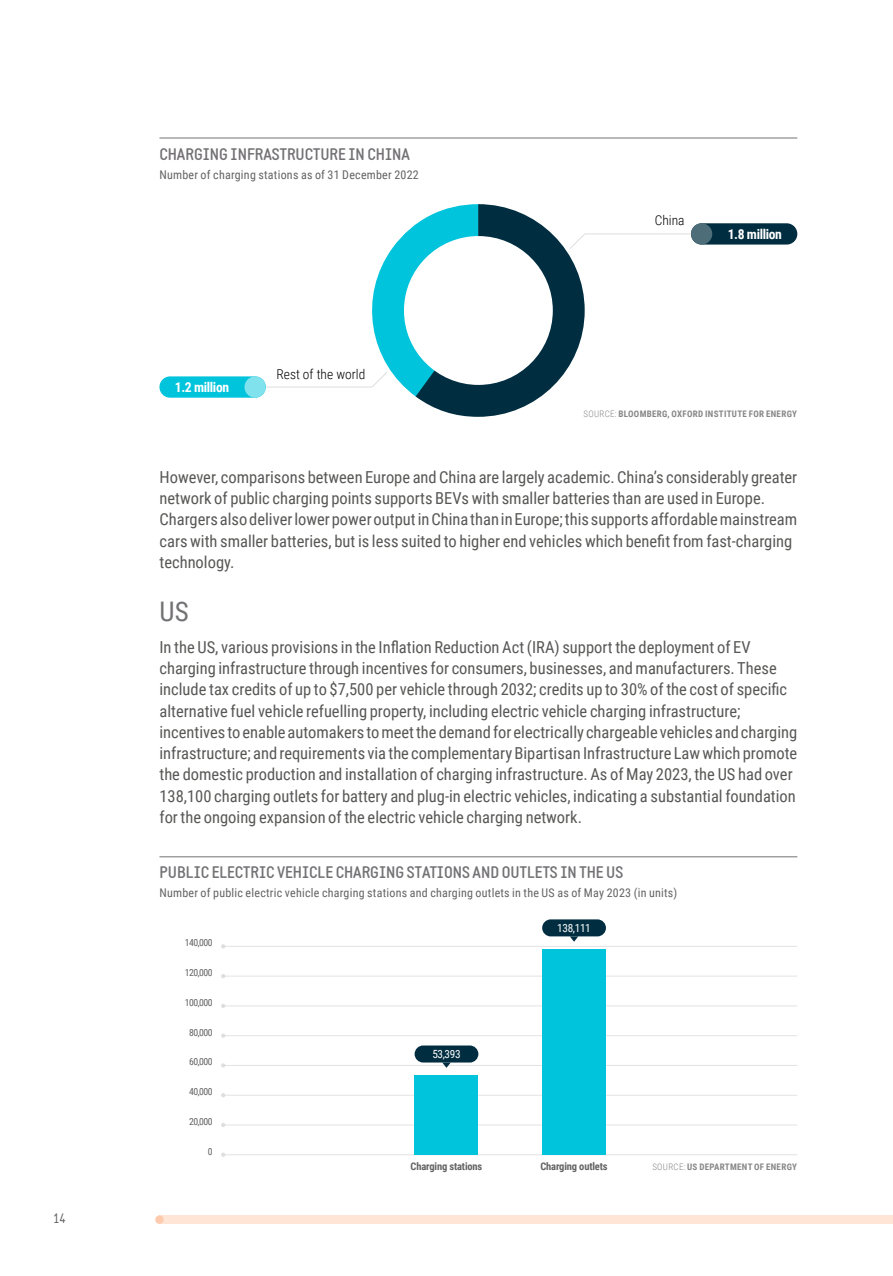
<style>
.page{position:relative;width:893px;height:1276px;background:#fff}
.page>*{position:absolute;margin:0;border:0;box-sizing:border-box;transform-origin:0 0}
.t1{font:27px "Roboto Condensed";color:#737174}
.t2{font:16.5px/21.3px "Roboto Condensed";color:#575756}
.t3{font:700 16.5px "Static";letter-spacing:-.005em;color:#737174}
.t4{font:700 13.65px "Roboto Condensed";letter-spacing:-.03em;color:#fff}
.t5{font:300 13.5px "Roboto Condensed";color:#000}
.t6{font:13.5px "Static";color:#646363}
.t7{font:12px "Roboto Condensed";letter-spacing:.02em;color:#646363}
.t8{font:11.25px "Roboto Condensed";letter-spacing:-.03em;color:#fff}
.t9{font:700 10.5px "Roboto Condensed";letter-spacing:-.015em;color:#646363}
.t10{font:9.75px "Roboto Condensed";letter-spacing:-.05em;color:#646363}
.t11{font:700 9px "Roboto Condensed";letter-spacing:.035em;color:#878787}
.s1{font-weight:300}
</style>
<div class="page">
<div style="left:159px;top:1215px;width:734px;height:9px;background:#ffe5d6"></div>
<div style="left:155px;top:1215px;width:9px;height:9px;background:#ffcbae;border-radius:50%"></div>
<hr style="left:159px;top:138px;width:638px;height:1px;background:#737174">
<hr style="left:159px;top:856px;width:638px;height:1px;background:#737174">
<hr style="left:223px;top:1124px;width:574px;height:1px;background:#e3e3e3">
<hr style="left:223px;top:1154px;width:574px;height:1px;background:#e3e3e3">
<hr style="left:223px;top:1095px;width:574px;height:1px;background:#e3e3e3">
<hr style="left:223px;top:1065px;width:574px;height:1px;background:#e3e3e3">
<hr style="left:223px;top:1035px;width:574px;height:1px;background:#e3e3e3">
<hr style="left:223px;top:1005px;width:574px;height:1px;background:#e3e3e3">
<hr style="left:223px;top:976px;width:574px;height:1px;background:#e3e3e3">
<hr style="left:223px;top:946px;width:574px;height:1px;background:#e3e3e3">
<div style="left:415px;top:1075px;width:63px;height:79px;background:#00c4db"></div>
<div style="left:542px;top:949px;width:64px;height:205px;background:#00c4db"></div>
<svg style="left:221px;top:1152px;width:4px;height:5px"></svg>
<svg style="left:221px;top:1123px;width:4px;height:4px"></svg>
<svg style="left:221px;top:1093px;width:4px;height:4px"></svg>
<svg style="left:221px;top:1063px;width:4px;height:4px"></svg>
<svg style="left:221px;top:1004px;width:4px;height:4px"></svg>
<svg style="left:221px;top:974px;width:4px;height:4px"></svg>
<svg style="left:221px;top:944px;width:4px;height:4px"></svg>
<div style="left:415px;top:1045px;width:63px;height:17px;background:#002e40;border-radius:9px"></div>
<div style="left:542px;top:919px;width:64px;height:17px;background:#002e40;border-radius:9px"></div>
<svg style="left:442px;top:1062px;width:9px;height:6px"></svg>
<svg style="left:570px;top:936px;width:8px;height:5px"></svg>
<svg style="left:266px;top:204px;width:425px;height:213px"></svg>
<div style="left:404px;top:236px;width:149px;height:149px;background:#fff;border-radius:50%"></div>
<div style="left:159px;top:376px;width:107px;height:22px;background:#00c4db;border-radius:11px"></div>
<div style="left:244px;top:376px;width:22px;height:22px;background:#80e2ed;border-radius:50%"></div>
<div style="left:691px;top:223px;width:106px;height:21px;background:#002e40;border-radius:11px"></div>
<div style="left:691px;top:223px;width:21px;height:21px;background:#4d6d79;border-radius:50%"></div>
<p class="t6" style="left:53px;top:1210px;width:14px">14</p>
<p class="t3" style="left:159px;top:144px;width:252px">CHARGING INFRASTRUCTURE IN CHINA</p>
<p class="t7" style="left:159px;top:166px;width:261px">Number of charging stations as of 31 December 2022</p>
<p class="t4" style="left:175px;top:377px;width:56px">1.2 million</p>
<p class="t5" style="left:276px;top:364px;width:90px">Rest of the world</p>
<p class="t5" style="left:655px;top:211px;width:31px">China</p>
<p class="t4" style="left:728px;top:224px;width:56px">1.8 million</p>
<p class="t11" style="left:584px;top:407px;width:215px"><span class="s1">SOURCE:</span> BLOOMBERG, OXFORD INSTITUTE FOR ENERGY</p>
<p class="t2" style="left:159px;top:465px;width:639px">However, comparisons between Europe and China are largely academic. China’s considerably greater network of public charging points supports BEVs with smaller batteries than are used in Europe.<br>Chargers also deliver lower power output in China than in Europe; this supports affordable mainstream cars with smaller batteries, but is less suited to higher end vehicles which benefit from fast-charging technology.</p>
<h1 class="t1" style="left:159px;top:592px;width:31px">US</h1>
<p class="t2" style="left:159px;top:636px;width:639px">In the US, various provisions in the Inflation Reduction Act (IRA) support the deployment of EV charging infrastructure through incentives for consumers, businesses, and manufacturers. These include tax credits of up to $7,500 per vehicle through 2032; credits up to 30% of the cost of specific alternative fuel vehicle refuelling property, including electric vehicle charging infrastructure; incentives to enable automakers to meet the demand for electrically chargeable vehicles and charging infrastructure; and requirements via the complementary Bipartisan Infrastructure Law which promote the domestic production and installation of charging infrastructure. As of May 2023, the US had over 138,100 charging outlets for battery and plug-in electric vehicles, indicating a substantial foundation for the ongoing expansion of the electric vehicle charging network.</p>
<p class="t3" style="left:159px;top:862px;width:466px">PUBLIC ELECTRIC VEHICLE CHARGING STATIONS AND OUTLETS IN THE US</p>
<p class="t7" style="left:159px;top:884px;width:519px">Number of public electric vehicle charging stations and charging outlets in the US as of May 2023 (in units)</p>
<p class="t10" style="left:185px;top:936px;width:29px">140,000</p>
<p class="t10" style="left:185px;top:966px;width:29px">120,000</p>
<p class="t10" style="left:185px;top:995px;width:29px">100,000</p>
<p class="t10" style="left:189px;top:1025px;width:25px">80,000</p>
<p class="t10" style="left:189px;top:1055px;width:25px">60,000</p>
<p class="t10" style="left:189px;top:1085px;width:25px">40,000</p>
<p class="t10" style="left:189px;top:1114px;width:25px">20,000</p>
<p class="t10" style="left:208px;top:1144px;width:6px">0</p>
<p class="t8" style="left:557px;top:920px;width:35px">138,111</p>
<p class="t8" style="left:432px;top:1046px;width:30px">53,393</p>
<p class="t9" style="left:411px;top:1158px;width:73px">Charging stations</p>
<p class="t9" style="left:540px;top:1158px;width:69px">Charging outlets</p>
<p class="t11" style="left:652px;top:1160px;width:146px"><span class="s1">SOURCE:</span> US DEPARTMENT OF ENERGY</p>
</div>
